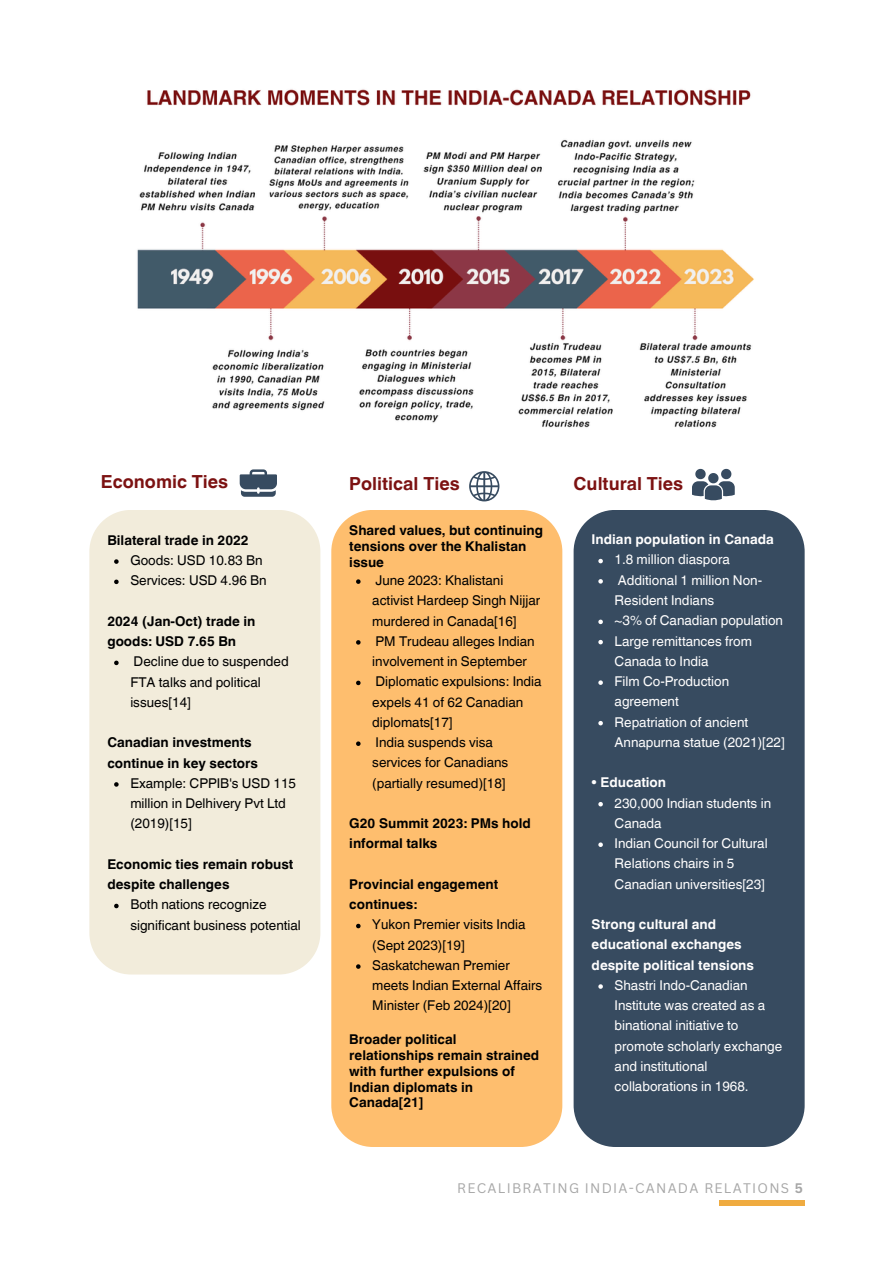
<style>
.page{position:relative;width:894px;height:1264px;background:#fff}
.page>*{position:absolute;margin:0;border:0;box-sizing:border-box;transform-origin:0 0}
.t1{font:700 18px "Helvetica World";color:#7c1212}
.t2{font:13.5px/20.2px "Helvetica World";color:#000}
.t3{font:13.5px/20.2px "Helvetica World";color:#fffefe}
.t4{font:700 13.5px/15.8px "Helvetica World";color:#000}
.t5{font:700 13.5px/20.2px "Helvetica World";color:#fffefe}
.t6{font:13.5px "Canva Sans";letter-spacing:.09em;color:#a6a6a6}
.s1{font-weight:700}
</style>
<div class="page">
<img style="left:137px;top:89px;width:617px;height:339px">
<div style="left:89px;top:510px;width:231px;height:464px;background:#f2ecdb"></div>
<svg style="left:114px;top:559px;width:5px;height:5px"></svg>
<svg style="left:114px;top:579px;width:5px;height:5px"></svg>
<svg style="left:114px;top:660px;width:5px;height:5px"></svg>
<svg style="left:114px;top:782px;width:5px;height:4px"></svg>
<svg style="left:114px;top:903px;width:5px;height:5px"></svg>
<div style="left:573px;top:510px;width:231px;height:636px;background:#374b60"></div>
<div style="left:331px;top:510px;width:231px;height:636px;background:#febe6e"></div>
<svg style="left:240px;top:469px;width:37px;height:27px"></svg>
<svg style="left:469px;top:471px;width:30px;height:30px"></svg>
<svg style="left:692px;top:469px;width:42px;height:31px"></svg>
<svg style="left:356px;top:579px;width:4px;height:5px"></svg>
<svg style="left:356px;top:640px;width:4px;height:4px"></svg>
<svg style="left:356px;top:680px;width:4px;height:5px"></svg>
<svg style="left:356px;top:741px;width:4px;height:5px"></svg>
<svg style="left:356px;top:923px;width:4px;height:5px"></svg>
<svg style="left:356px;top:964px;width:4px;height:4px"></svg>
<svg style="left:598px;top:559px;width:4px;height:4px"></svg>
<svg style="left:598px;top:579px;width:4px;height:4px"></svg>
<svg style="left:598px;top:619px;width:4px;height:5px"></svg>
<svg style="left:598px;top:640px;width:4px;height:4px"></svg>
<svg style="left:598px;top:680px;width:4px;height:5px"></svg>
<svg style="left:598px;top:721px;width:4px;height:4px"></svg>
<svg style="left:598px;top:802px;width:4px;height:4px"></svg>
<svg style="left:598px;top:842px;width:4px;height:5px"></svg>
<svg style="left:598px;top:984px;width:4px;height:4px"></svg>
<div style="left:718px;top:1199px;width:86px;height:6px;background:#efab40"></div>
<p class="t1" style="left:101px;top:466px;width:129px">Economic Ties</p>
<p class="t1" style="left:349px;top:469px;width:112px">Political Ties</p>
<h3 class="t1" style="left:573px;top:469px;width:111px">Cultural Ties</h3>
<p class="t4" style="left:107px;top:530px;width:143px">Bilateral trade in 2022</p>
<p class="t2" style="left:130px;top:550px;width:134px">Goods: USD 10.83 Bn</p>
<p class="t2" style="left:130px;top:570px;width:138px">Services: USD 4.96 Bn</p>
<h3 class="t4" style="left:107px;top:609px;width:150px;line-height:20.2px">2024 (Jan-Oct) trade in goods: USD 7.65 Bn</h3>
<p class="t2" style="left:130px;top:651px;width:160px">Decline due to suspended<br>FTA talks and political issues[14]</p>
<p class="t4" style="left:107px;top:731px;width:152px;line-height:20.2px">Canadian investments continue in key sectors</p>
<h3 class="t2" style="left:130px;top:773px;width:167px">Example: CPPIB's USD 115 million in Delhivery Pvt Ltd (2019)[15]</h3>
<p class="t4" style="left:107px;top:852px;width:187px;line-height:20.2px">Economic ties remain robust despite challenges</p>
<h3 class="t2" style="left:130px;top:894px;width:172px">Both nations recognize significant business potential</h3>
<p class="t4" style="left:349px;top:521px;width:195px">Shared values, but continuing tensions over the Khalistan issue</p>
<h3 class="t2" style="left:372px;top:570px;width:169px">June 2023: Khalistani activist Hardeep Singh Nijjar murdered in Canada[16]</h3>
<p class="t2" style="left:372px;top:631px;width:164px">PM Trudeau alleges Indian involvement in September</p>
<p class="t2" style="left:372px;top:671px;width:171px">Diplomatic expulsions: India expels 41 of 62 Canadian diplomats[17]</p>
<p class="t2" style="left:372px;top:732px;width:137px">India suspends visa services for Canadians (partially resumed)[18]</p>
<h3 class="t4" style="left:349px;top:811px;width:183px;line-height:20.2px">G20 Summit 2023: PMs hold informal talks</h3>
<p class="t4" style="left:349px;top:872px;width:150px;line-height:20.2px">Provincial engagement continues:</p>
<p class="t2" style="left:372px;top:914px;width:155px">Yukon Premier visits India (Sept 2023)[19]</p>
<p class="t2" style="left:372px;top:955px;width:171px">Saskatchewan Premier meets Indian External Affairs<br>Minister (Feb 2024)[20]</p>
<p class="t4" style="left:349px;top:1030px;width:191px">Broader political relationships remain strained with further expulsions of<br>Indian diplomats in<br>Canada[21]</p>
<h3 class="t5" style="left:591px;top:528px;width:184px">Indian population in Canada</h3>
<h3 class="t3" style="left:614px;top:549px;width:117px">1.8 million diaspora</h3>
<p class="t3" style="left:614px;top:570px;width:149px">Additional 1 million Non-<br>Resident Indians</p>
<p class="t3" style="left:614px;top:610px;width:170px">~3% of Canadian population</p>
<h3 class="t3" style="left:614px;top:630px;width:139px">Large remittances from<br>Canada to India</h3>
<p class="t3" style="left:614px;top:671px;width:116px">Film Co-Production agreement</p>
<p class="t3" style="left:614px;top:711px;width:172px">Repatriation of ancient<br>Annapurna statue (2021)[22]</p>
<h3 class="t5" style="left:591px;top:771px;width:76px">• Education</h3>
<p class="t3" style="left:614px;top:792px;width:158px">230,000 Indian students in<br>Canada</p>
<p class="t3" style="left:614px;top:833px;width:154px">Indian Council for Cultural<br>Relations chairs in 5<br>Canadian universities[23]</p>
<p class="t5" style="left:591px;top:912px;width:164px">Strong cultural and educational exchanges despite political tensions</p>
<p class="t3" style="left:614px;top:975px;width:169px">Shastri Indo-Canadian<br>Institute was created as a binational initiative to promote scholarly exchange and institutional collaborations in 1968.</p>
<p class="t6" style="left:457px;top:1178px;width:347px">RECALIBRATING INDIA-CANADA RELATIONS <span class="s1">5</span></p>
</div>
